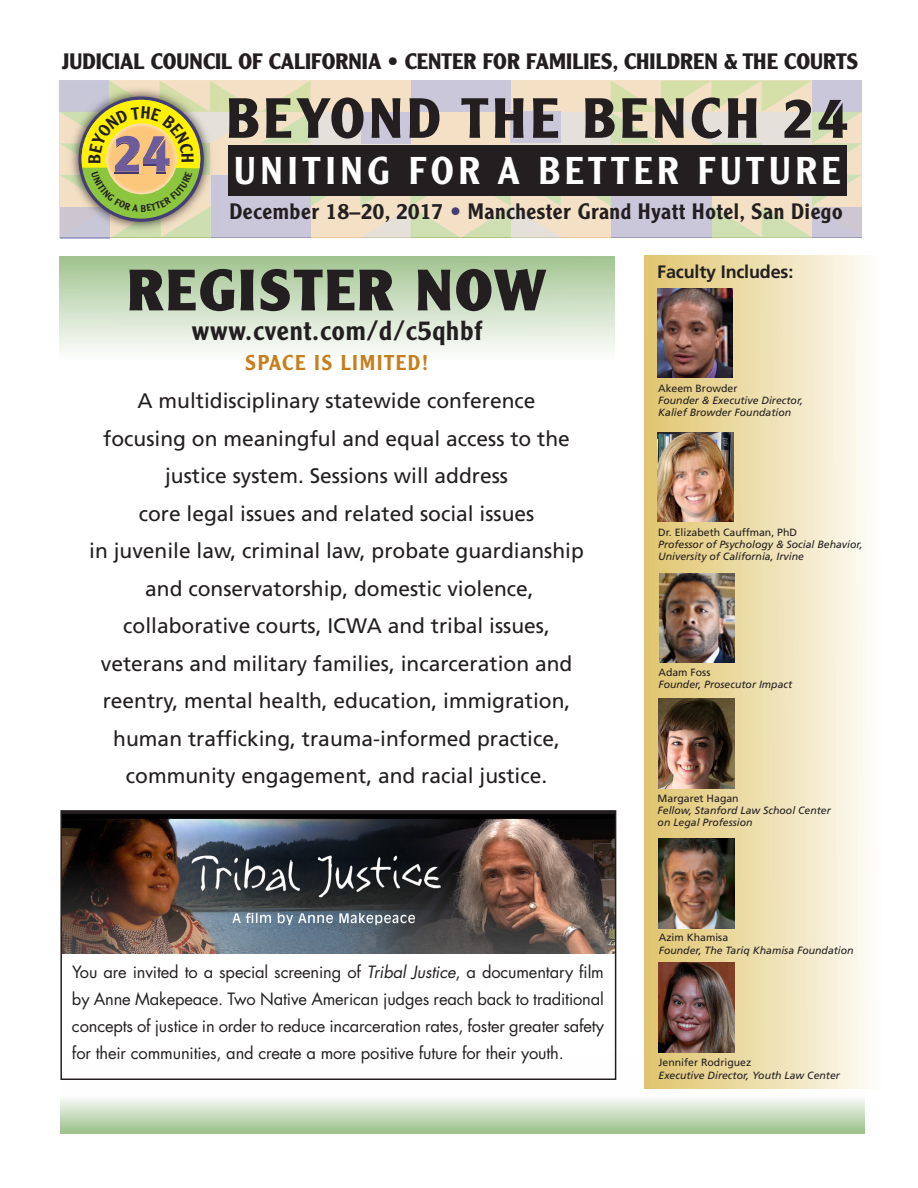
<style>
.page{position:relative;width:918px;height:1188px;background:#fff}
.page>*{position:absolute;margin:0;border:0;box-sizing:border-box;transform-origin:0 0}
.t1{font:900 57px "Clearface Gothic LT Std";letter-spacing:.05em;color:#231f20}
.t2{font:700 55.35px "Clearface Gothic LT Std";letter-spacing:.075em;color:#231f20}
.t3{font:500 37.95px "Clearface Gothic LT Std";letter-spacing:.12em;color:#fff}
.t4{font:500 27px "Clearface Gothic LT Std";letter-spacing:.03em;color:#231f20}
.t5{font:700 21.9px "Clearface Gothic LT Std";color:#231f20}
.t6{font:500 21.9px "Clearface Gothic LT Std";letter-spacing:.025em;color:#231f20}
.t7{font:21px/37.5px "Frutiger LT Std";color:#231f20;text-align:center}
.t8{font:500 21px "Clearface Gothic LT Std";letter-spacing:.075em;color:#c77e1a}
.t9{font:700 18px "Frutiger LT Std";letter-spacing:-.01em;color:#231f20}
.t10{font:16.5px/27px "Futura Std";letter-spacing:-.01em;color:#231f20;text-align:justify}
.t11{font:italic 10.5px/12px "Frutiger LT Std";color:#231f20}
.t12{font:10.5px "Frutiger LT Std";color:#231f20}
.s1{color:#433e75}
.s2{font-style:italic}
.s3{font-style:normal}
</style>
<div class="page">
<svg style="left:61px;top:1052px;width:804px;height:82px"></svg>
<div style="left:644px;top:255px;width:274px;height:834px;background:linear-gradient(to right,#ddc26c,#fff)"></div>
<div style="left:60px;top:257px;width:554px;height:104px;background:linear-gradient(to bottom,#a3c592,#fff)"></div>
<img style="left:63px;top:815px;width:550px;height:139px">
<div style="left:60px;top:810px;width:556px;height:270px;border:2px solid #231f20"></div>
<img style="left:657px;top:289px;width:76px;height:89px">
<img style="left:658px;top:432px;width:75px;height:89px">
<img style="left:659px;top:574px;width:76px;height:89px">
<img style="left:659px;top:699px;width:75px;height:89px">
<img style="left:659px;top:839px;width:75px;height:89px">
<img style="left:658px;top:963px;width:76px;height:89px">
<svg style="left:59px;top:80px;width:803px;height:158px;background:#aca790"></svg>
<p class="t5" style="left:62px;top:49px;width:798px">JUDICIAL COUNCIL OF CALIFORNIA • CENTER FOR FAMILIES, CHILDREN &amp; THE COURTS</p>
<p class="t2" style="left:226px;top:86px;width:624px">BEYOND THE BENCH 24</p>
<p class="t3" style="left:234px;top:147px;width:608px">UNITING FOR A BETTER FUTURE</p>
<p class="t6" style="left:229px;top:198px;width:615px">December 18–20, 2017 <span class="s1">•</span> Manchester Grand Hyatt Hotel, San Diego</p>
<p class="t1" style="left:128px;top:255px;width:420px">REGISTER NOW</p>
<p class="t4" style="left:192px;top:314px;width:292px">www.cvent.com/d/c5qhbf</p>
<p class="t8" style="left:245px;top:350px;width:185px">SPACE IS LIMITED!</p>
<p class="t7" style="left:89px;top:382px;width:496px">A multidisciplinary statewide conference<br>focusing on meaningful and equal access to the justice system. Sessions will address<br>core legal issues and related social issues<br>in juvenile law, criminal law, probate guardianship and conservatorship, domestic violence, collaborative courts, ICWA and tribal issues, veterans and military families, incarceration and reentry, mental health, education, immigration,</p>
<p class="t7" style="left:113px;top:720px;width:448px">human trafficking, trauma-informed practice, community engagement, and racial justice.</p>
<p class="t10" style="left:72px;top:959px;width:533px">You are invited to a special screening of <span class="s2">Tribal Justice</span>, a documentary film by Anne Makepeace. Two Native American judges reach back to traditional concepts of justice in order to reduce incarceration rates, foster greater safety for their communities, and create a more positive future for their youth.</p>
<p class="t9" style="left:657px;top:261px;width:138px">Faculty Includes:</p>
<p class="t11" style="left:658px;top:382px;width:146px"><span class="s3">Akeem Browder<br></span>Founder &amp; Executive Director,<br>Kalief Browder Foundation</p>
<p class="t11" style="left:658px;top:526px;width:206px"><span class="s3">Dr. Elizabeth Cauffman, PhD<br></span>Professor of Psychology &amp; Social Behavior,<br>University of California, Irvine</p>
<p class="t12" style="left:658px;top:666px;width:53px">Adam Foss</p>
<p class="t11" style="left:658px;top:678px;width:135px">Founder, Prosecutor Impact</p>
<p class="t11" style="left:658px;top:792px;width:175px"><span class="s3">Margaret Hagan<br></span>Fellow, Stanford Law School Center on Legal Profession</p>
<p class="t11" style="left:659px;top:932px;width:196px"><span class="s3">Azim Khamisa<br></span>Founder, The Tariq Khamisa Foundation</p>
<p class="t12" style="left:658px;top:1056px;width:94px">Jennifer Rodriguez</p>
<p class="t11" style="left:658px;top:1070px;width:183px">Executive Director, Youth Law Center</p>
</div>
